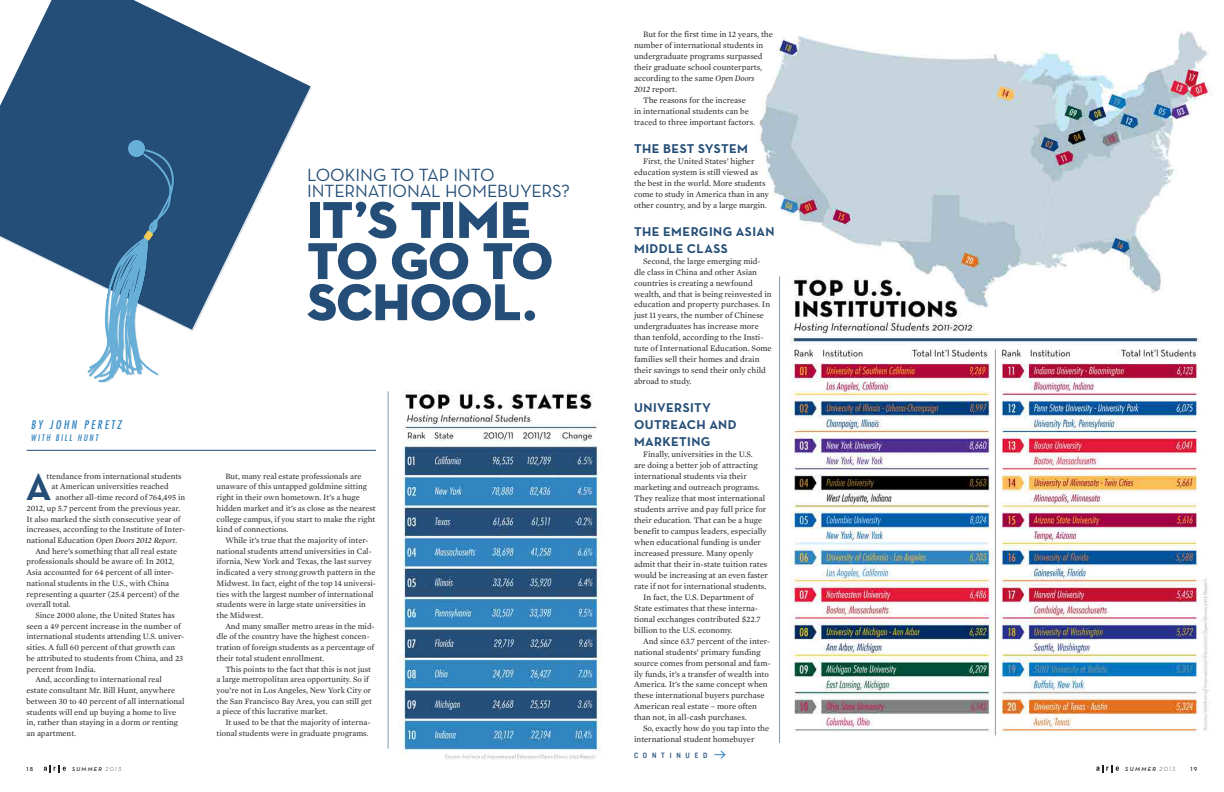
<style>
.page{position:relative;width:1224px;height:792px;background:#fff}
.page>*{position:absolute;margin:0;border:0;box-sizing:border-box;transform-origin:0 0}
.t1{font:52.7px/41.1px "Neutra Disp Titling";letter-spacing:-.01em;color:#244e77}
.t2{font:700 38.9px "Neutra Text";color:#244e77}
.t3{font:18px/15.4px "Neutra Text";letter-spacing:-.01em;color:#244e77}
.t4{font:700 13px/17px "Neutra Text";letter-spacing:.035em;color:#244e77}
.t5{font:italic condensed 11.7px "Futura LT";letter-spacing:.2em;color:#3183bf}
.t6{font:italic condensed 8.8px "Futura LT";letter-spacing:.2em;color:#3183bf}
.t7{font:8.5px/11px "Mercury Text G1 Roman";color:#231f20}
.t8{font:8.3px/10.7px "Mercury Text G1 Roman";color:#231f20}
.t9{font:italic 8.3px "Mercury Display";color:#231f20}
.t10{font:8px "Knockout HTF30 Junior Welterwt";letter-spacing:.6em;color:#244e77}
.t11{font:6px "Neutra Text Demi Italic Alt";letter-spacing:.225em;color:#231f20}
.t12{font:6px "Neutra Text Demi Alt";color:#231f20}
.t13{font:5.8px "Neutra Text Demi Italic Alt";letter-spacing:.225em;color:#231f20}
.t14{font:5.8px "Neutra Text Demi Alt";color:#231f20}
.s1{font-family:"Mercury Text G1 Roman";font-style:normal}
.s2{font-family:"Neutra Text Light Italic Alt"}
.s3{font-family:"Mercury Display";font-style:italic}
</style>
<div class="page">
<svg style="left:44px;top:765px;width:22px;height:7px"></svg>
<hr style="left:388px;top:391px;width:1px;height:358px;background:#809dad">
<img style="left:398px;top:391px;width:204px;height:369px">
<hr style="left:27px;top:450px;width:349px;height:1px;background:#244e77">
<svg style="left:0;top:0;width:311px;height:330px;fill:#244e77"></svg>
<svg style="left:86px;top:140px;width:89px;height:243px"></svg>
<div style="left:128px;top:140px;width:17px;height:17px;background:#68afd8;border-radius:50%"></div>
<svg style="left:1096px;top:765px;width:23px;height:7px"></svg>
<img style="left:759px;top:31px;width:456px;height:705px">
<hr style="left:779px;top:276px;width:1px;height:467px;background:#809dad">
<svg style="left:714px;top:750px;width:12px;height:9px"></svg>
<h3 class="t3" style="left:307px;top:167px;width:264px">LOOKING TO TAP INTO<br>INTERNATIONAL HOMEBUYERS?</h3>
<h1 class="t1" style="left:307px;top:200px;width:247px">IT’S TIME<br>TO GO TO<br>SCHOOL.</h1>
<h3 class="t5" style="left:31px;top:417px;width:92px">BY JOHN PERETZ</h3>
<p class="t6" style="left:31px;top:432px;width:69px">WITH BILL HUNT</p>
<h2 class="t2" style="left:26px;top:463px;width:27px">A</h2>
<p class="t8" style="left:47px;top:471px;width:137px">ttendance from international students</p>
<p class="t8" style="left:52px;top:481px;width:119px">at American universities reached</p>
<p class="t8" style="left:56px;top:492px;width:131px">another all-time record of 764,495 in</p>
<p class="t8" style="left:27px;top:503px;width:155px">2012, up 5.7 percent from the previous year.</p>
<p class="t8" style="left:27px;top:514px;width:156px">It also marked the sixth consecutive year of</p>
<p class="t8" style="left:27px;top:524px;width:160px">increases, according to the Institute of Inter-</p>
<p class="t9" style="left:27px;top:536px;width:152px"><span class="s1">national Education</span> Open Doors 2012 Report<span class="s1">.</span></p>
<p class="t8" style="left:27px;top:546px;width:155px;text-indent:9px">And here’s something that all real estate professionals should be aware of: In 2012, Asia accounted for 64 percent of all inter&shy;national students in the U.S., with China representing a quarter (25.4 percent) of the overall total.</p>
<p class="t8" style="left:35px;top:610px;width:141px">Since 2000 alone, the United States has</p>
<p class="t8" style="left:27px;top:621px;width:156px">seen a 49 percent increase in the number of</p>
<p class="t8" style="left:27px;top:631px;width:159px">international students attending U.S. univer-</p>
<p class="t8" style="left:27px;top:642px;width:150px">sities. A full 60 percent of that growth can</p>
<p class="t8" style="left:27px;top:653px;width:158px">be attributed to students from China, and 23</p>
<p class="t8" style="left:27px;top:664px;width:71px">percent from India.</p>
<p class="t8" style="left:35px;top:674px;width:128px">And, according to international real</p>
<p class="t8" style="left:27px;top:685px;width:150px">estate consultant Mr. Bill Hunt, anywhere</p>
<p class="t8" style="left:27px;top:696px;width:159px">between 30 to 40 percent of all international</p>
<p class="t8" style="left:27px;top:706px;width:151px">students will end up buying a home to live</p>
<p class="t8" style="left:27px;top:717px;width:153px">in, rather than staying in a dorm or renting</p>
<p class="t8" style="left:27px;top:728px;width:51px">an apartment.</p>
<p class="t14" style="left:27px;top:765px;width:8px">18</p>
<p class="t13" style="left:72px;top:765px;width:51px">SUMMER <span class="s2">2013</span></p>
<p class="t8" style="left:217px;top:471px;width:161px;text-indent:9px">But, many real estate professionals are unaware of this untapped goldmine sitting right in their own hometown. It’s a huge hidden market and it’s as close as the nearest college campus, if you start to make the right kind of connections.</p>
<p class="t8" style="left:217px;top:535px;width:161px;text-indent:9px">While it’s true that the majority of inter&shy;national students attend universities in Cal&shy;ifornia, New York and Texas, the last survey indicated a very strong growth pattern in the Midwest. In fact, eight of the top 14 universi&shy;ties with the largest number of international students were in large state universities in the Midwest.</p>
<p class="t8" style="left:217px;top:621px;width:160px;text-indent:9px">And many smaller metro areas in the mid&shy;dle of the country have the highest concen&shy;tration of foreign students as a percentage of their total student enrollment.</p>
<p class="t8" style="left:217px;top:664px;width:157px;text-indent:9px">This points to the fact that this is not just a large metropolitan area opportunity. So if you’re not in Los Angeles, New York City or the San Francisco Bay Area, you can still get a piece of this lucrative market.</p>
<p class="t8" style="left:217px;top:717px;width:155px;text-align:right">It used to be that the majority of interna&shy;tional students were in graduate programs.</p>
<p class="t7" style="left:643px;top:29px;width:131px">But for the first time in 12 years, the</p>
<p class="t7" style="left:634px;top:40px;width:131px">number of international students in</p>
<p class="t7" style="left:634px;top:51px;width:130px">undergraduate programs surpassed</p>
<p class="t7" style="left:634px;top:62px;width:130px">their graduate school counterparts,</p>
<p class="t7" style="left:634px;top:73px;width:122px">according to the same <span class="s3">Open Doors</span></p>
<p class="t7" style="left:634px;top:84px;width:45px"><span class="s3">2012</span> report.</p>
<p class="t7" style="left:643px;top:95px;width:104px">The reasons for the increase</p>
<p class="t7" style="left:634px;top:106px;width:116px">in international students can be</p>
<p class="t7" style="left:634px;top:117px;width:122px">traced to three important factors.</p>
<h3 class="t4" style="left:634px;top:140px;width:115px">THE BEST SYSTEM</h3>
<p class="t7" style="left:634px;top:156px;width:136px;text-indent:9px">First, the United States’ higher education system is still viewed as the best in the world. More students come to study in America than in any other country, and by a large margin.</p>
<h3 class="t4" style="left:634px;top:222px;width:142px">THE EMERGING ASIAN<br>MIDDLE CLASS</h3>
<p class="t7" style="left:634px;top:255px;width:139px;text-indent:9px">Second, the large emerging mid&shy;dle class in China and other Asian countries is creating a newfound wealth, and that is being reinvested in education and property purchases. In just 11 years, the number of Chinese undergraduates has increase more than tenfold, according to the Insti&shy;tute of International Education. Some families sell their homes and drain their savings to send their only child abroad to study.</p>
<h3 class="t4" style="left:634px;top:399px;width:104px">UNIVERSITY<br>OUTREACH AND<br>MARKETING</h3>
<p class="t7" style="left:643px;top:449px;width:111px">Finally, universities in the U.S.</p>
<p class="t7" style="left:634px;top:460px;width:125px">are doing a better job of attracting</p>
<p class="t7" style="left:634px;top:471px;width:114px">international students via their</p>
<p class="t7" style="left:634px;top:482px;width:127px">marketing and outreach programs.</p>
<p class="t7" style="left:634px;top:493px;width:133px">They realize that most international</p>
<p class="t7" style="left:634px;top:504px;width:134px">students arrive and pay full price for</p>
<p class="t7" style="left:634px;top:515px;width:130px">their education. That can be a huge</p>
<p class="t7" style="left:634px;top:526px;width:134px">benefit to campus leaders, especially</p>
<p class="t7" style="left:634px;top:537px;width:128px">when educational funding is under</p>
<p class="t7" style="left:634px;top:548px;width:121px">increased pressure. Many openly</p>
<p class="t7" style="left:634px;top:559px;width:135px">admit that their in-state tuition rates</p>
<p class="t7" style="left:634px;top:569px;width:135px">would be increasing at an even faster</p>
<p class="t7" style="left:634px;top:580px;width:134px">rate if not for international students.</p>
<p class="t7" style="left:643px;top:591px;width:112px">In fact, the U.S. Department of</p>
<p class="t7" style="left:634px;top:602px;width:125px">State estimates that these interna-</p>
<p class="t7" style="left:634px;top:613px;width:128px">tional exchanges contributed $22.7</p>
<p class="t7" style="left:634px;top:624px;width:100px">billion to the U.S. economy.</p>
<p class="t7" style="left:643px;top:635px;width:128px">And since 63.7 percent of the inter-</p>
<p class="t7" style="left:634px;top:646px;width:128px">national students’ primary funding</p>
<p class="t7" style="left:634px;top:657px;width:138px">source comes from personal and fam-</p>
<p class="t7" style="left:634px;top:668px;width:136px">ily funds, it’s a transfer of wealth into</p>
<p class="t7" style="left:634px;top:679px;width:135px">America. It’s the same concept when</p>
<p class="t7" style="left:634px;top:690px;width:132px">these international buyers purchase</p>
<p class="t7" style="left:634px;top:701px;width:124px">American real estate – more often</p>
<p class="t7" style="left:634px;top:712px;width:114px">than not, in all-cash purchases.</p>
<p class="t7" style="left:643px;top:723px;width:128px">So, exactly how do you tap into the</p>
<p class="t7" style="left:634px;top:734px;width:122px">international student homebuyer</p>
<p class="t10" style="left:634px;top:751px;width:75px">CONTINUED</p>
<p class="t11" style="left:1125px;top:765px;width:52px">SUMMER <span class="s2">2013</span></p>
<p class="t12" style="left:1191px;top:765px;width:8px">19</p>
</div>
